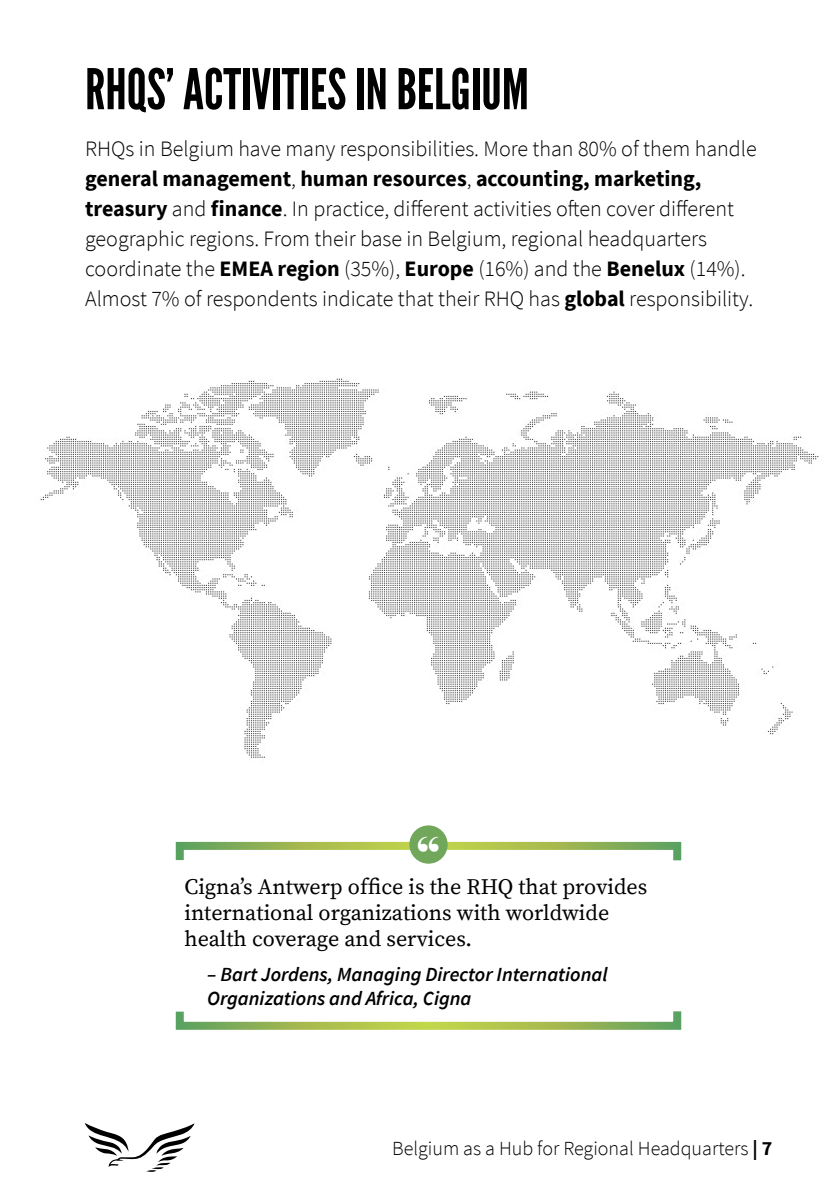
<style>
.page{position:relative;width:840px;height:1191px;background:#fff}
.page>*{position:absolute;margin:0;border:0;box-sizing:border-box;transform-origin:0 0}
.t1{font:56px "League Gothic";color:#000}
.t2{font:48px "Elephant";color:#fff}
.t3{font:300 22px/30px "Source Sans Pro";color:#000}
.t4{font:22px/26px "Source Serif Pro";color:#000}
.t5{font:italic 600 20px/24px "Source Sans Pro";color:#000}
.t6{font:300 20px "Source Sans Pro";color:#000}
.s1{font-weight:700}
</style>
<div class="page">
<svg style="left:85px;top:1123px;width:109px;height:49px"></svg>
<img style="left:40px;top:378px;width:779px;height:380px">
<svg style="left:175px;top:838px;width:507px;height:26px"></svg>
<div style="left:410px;top:826px;width:36px;height:36px;background:#71a75b;border-radius:50%"></div>
<div style="left:409px;top:825px;width:38px;height:38px;border:2px solid #71a75b;border-radius:50%"></div>
<svg style="left:175px;top:1011px;width:507px;height:19px"></svg>
<h1 class="t1" style="left:85px;top:56px;width:445px">RHQS’ ACTIVITIES IN BELGIUM</h1>
<p class="t3" style="left:85px;top:134px;width:672px">RHQs in Belgium have many responsibilities. More than 80% of them handle <span class="s1">general management</span>, <span class="s1">human resources</span>, <span class="s1">accounting, marketing, treasury</span> and <span class="s1">finance</span>. In practice, different activities often cover different geographic regions. From their base in Belgium, regional headquarters coordinate the <span class="s1">EMEA region</span> (35%), <span class="s1">Europe</span> (16%) and the <span class="s1">Benelux</span> (14%).<br>Almost 7% of respondents indicate that their RHQ has <span class="s1">global</span> responsibility.</p>
<h2 class="t2" style="left:417px;top:824px;width:24px">“</h2>
<p class="t4" style="left:184px;top:874px;width:464px">Cigna’s Antwerp office is the RHQ that provides international organizations with worldwide health coverage and services.</p>
<p class="t5" style="left:207px;top:962px;width:402px">– Bart Jordens, Managing Director International<br>Organizations and Africa, Cigna</p>
<p class="t6" style="left:392px;top:1136px;width:381px">Belgium as a Hub for Regional Headquarters <span class="s1">| 7</span></p>
</div>
